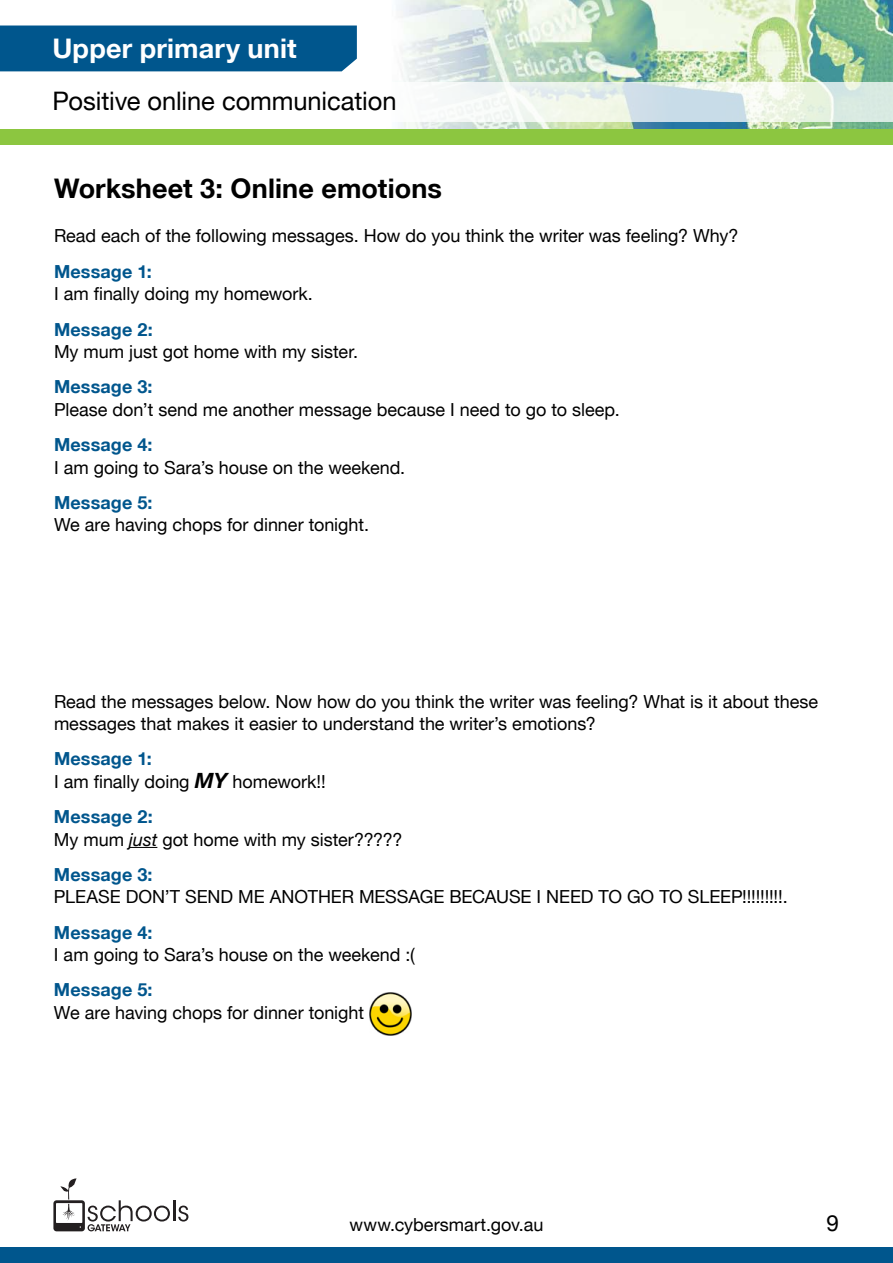
<style>
.page{position:relative;width:893px;height:1263px;background:#fff}
.page>*{position:absolute;margin:0;border:0;box-sizing:border-box;transform-origin:0 0}
.t1{font:700 27px "Helvetica Neue LT";letter-spacing:.005em;color:#000}
.t2{font:700 27px "Helvetica Neue LT";letter-spacing:.005em;color:#fff}
.t3{font:25.5px "Helvetica Neue LT";letter-spacing:-.005em;color:#000}
.t4{font:22.5px "Helvetica Neue LT";color:#000}
.AS_Content_Copy{font:18px/22.5px "Helvetica Neue LT";color:#000}
.s1{font-weight:700;color:#00568d}
.s2{font-weight:700;font-style:italic;font-size:21px}
.s3{font-style:italic}
</style>
<div class="page">
<img style="left:0;top:0;width:893px;height:129px">
<div style="left:0;top:1248px;width:893px;height:15px;background:#00568d"></div>
<div style="left:0;top:129px;width:893px;height:16px;background:#8cc640"></div>
<svg style="left:0;top:82px;width:893px;height:39px"></svg>
<div style="left:0;top:26px;width:357px;height:45px;background:#00568d"></div>
<svg style="left:129px;top:847px;width:28px;height:1px"></svg>
<img style="left:369px;top:993px;width:43px;height:42px">
<svg style="left:53px;top:1178px;width:117px;height:53px"></svg>
<hr style="left:173px;top:1200px;width:2px;height:21px;background:#231f20">
<svg style="left:178px;top:1205px;width:10px;height:16px"></svg>
<h1 class="t2" style="left:53px;top:31px;width:246px">Upper primary unit</h1>
<h2 class="t3" style="left:53px;top:85px;width:346px">Positive online communication</h2>
<p class="t1" style="left:54px;top:172px;width:390px">Worksheet 3: Online emotions</p>
<p class="AS_Content_Copy" style="left:54px;top:225px;width:686px">Read each of the following messages. How do you think the writer was feeling? Why?</p>
<p class="AS_Content_Copy" style="left:54px;top:260px;width:260px"><span class="s1">Message 1:<br></span>I am finally doing my homework.</p>
<p class="AS_Content_Copy" style="left:54px;top:318px;width:306px"><span class="s1">Message 2:<br></span>My mum just got home with my sister.</p>
<p class="AS_Content_Copy" style="left:54px;top:375px;width:567px"><span class="s1">Message 3:<br></span>Please don’t send me another message because I need to go to sleep.</p>
<p class="AS_Content_Copy" style="left:54px;top:433px;width:353px"><span class="s1">Message 4:<br></span>I am going to Sara’s house on the weekend.</p>
<p class="AS_Content_Copy" style="left:54px;top:491px;width:316px"><span class="s1">Message 5:<br></span>We are having chops for dinner tonight.</p>
<p class="AS_Content_Copy" style="left:54px;top:690px;width:766px">Read the messages below. Now how do you think the writer was feeling? What is it about these messages that makes it easier to understand the writer’s emotions?</p>
<p class="AS_Content_Copy" style="left:54px;top:747px;width:273px"><span class="s1">Message 1:<br></span>I am finally doing <span class="s2">MY</span> homework!!</p>
<p class="AS_Content_Copy" style="left:54px;top:805px;width:350px"><span class="s1">Message 2:<br></span>My mum <span class="s3">just</span> got home with my sister?????</p>
<p class="AS_Content_Copy" style="left:54px;top:863px;width:735px"><span class="s1">Message 3:<br></span>PLEASE DON’T SEND ME ANOTHER MESSAGE BECAUSE I NEED TO GO TO SLEEP!!!!!!!!!.</p>
<p class="AS_Content_Copy" style="left:54px;top:921px;width:362px"><span class="s1">Message 4:<br></span>I am going to Sara’s house on the weekend :(</p>
<p class="AS_Content_Copy" style="left:54px;top:978px;width:312px"><span class="s1">Message 5:<br></span>We are having chops for dinner tonight</p>
<p class="AS_Content_Copy" style="left:350px;top:1213px;width:195px">www.cybersmart.gov.au</p>
<p class="t4" style="left:826px;top:1209px;width:14px">9</p>
</div>
